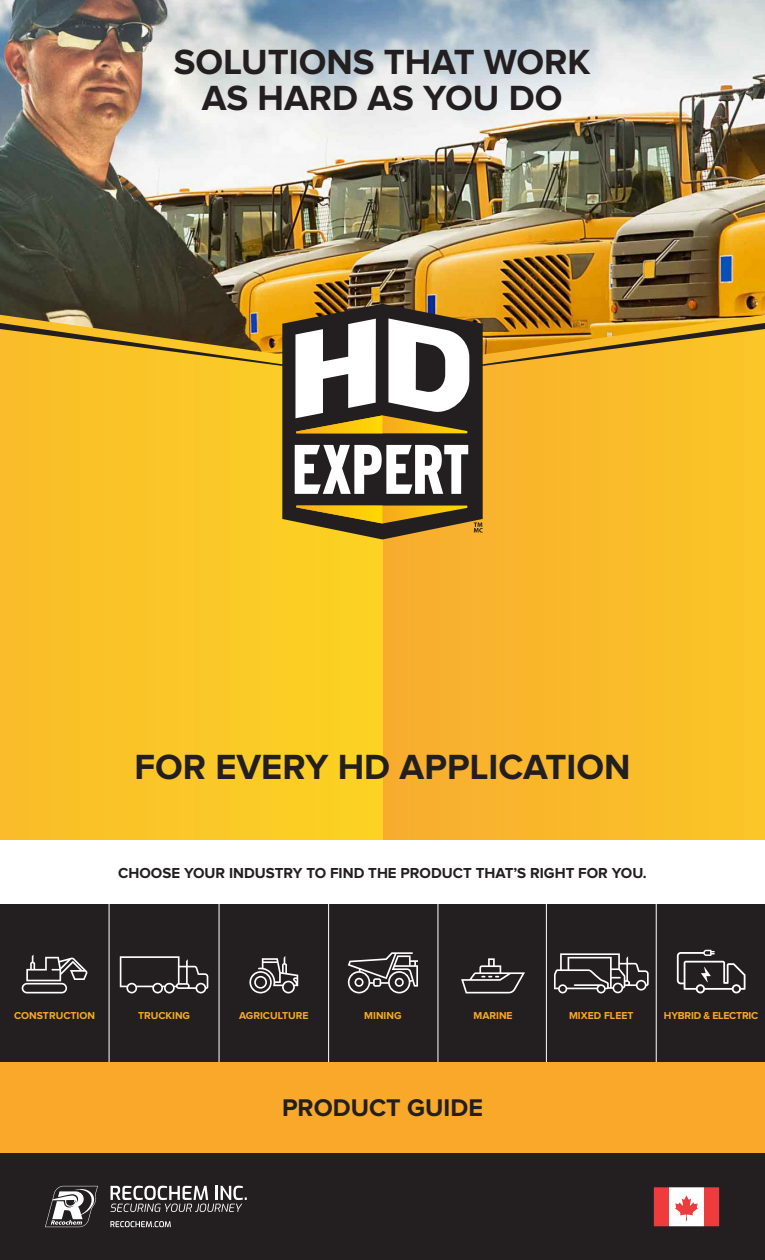
<style>
.page{position:relative;width:765px;height:1260px;background:#fff}
.page>*{position:absolute;margin:0;border:0;box-sizing:border-box;transform-origin:0 0}
.t1{font:700 36.25px "Proxima Nova";color:#231f20}
.t2{font:700 25px "Proxima Nova";color:#231f20}
.t3{font:700 15px "Proxima Nova";color:#231f20}
.t4{font:700 10.38px "Proxima Nova";color:#faa82a}
.t5{font:700 10.38px "Proxima Nova";letter-spacing:-.02em;color:#faa82a}
</style>
<div class="page">
<div style="left:0;top:1062px;width:765px;height:92px;background:#faa82a"></div>
<div style="left:0;top:310px;width:765px;height:535px;background:#faba2a"></div>
<div style="left:0;top:310px;width:383px;height:535px;background:#fac727"></div>
<div style="left:0;top:1154px;width:765px;height:106px;background:#231f20"></div>
<div style="left:0;top:904px;width:765px;height:158px;background:#231f20"></div>
<img style="left:0;top:0;width:765px;height:318px">
<svg style="left:282px;top:304px;width:201px;height:236px;fill:#231f20"></svg>
<svg style="left:295px;top:445px;width:173px;height:49px;background:#a4a2a2"></svg>
<svg style="left:0;top:318px;width:765px;height:115px"></svg>
<svg style="left:296px;top:506px;width:172px;height:18px;background:#977617"></svg>
<svg style="left:474px;top:523px;width:9px;height:10px"></svg>
<div style="left:0;top:840px;width:765px;height:64px;background:#fff"></div>
<svg style="left:22px;top:954px;width:66px;height:39px"></svg>
<svg style="left:120px;top:956px;width:88px;height:37px"></svg>
<svg style="left:249px;top:956px;width:49px;height:37px"></svg>
<svg style="left:461px;top:958px;width:64px;height:35px"></svg>
<svg style="left:348px;top:952px;width:70px;height:41px"></svg>
<svg style="left:554px;top:953px;width:95px;height:40px"></svg>
<hr style="left:109px;top:904px;width:1px;height:158px;background:#fff">
<hr style="left:219px;top:904px;width:1px;height:158px;background:#fff">
<hr style="left:328px;top:904px;width:1px;height:158px;background:#fff">
<hr style="left:438px;top:904px;width:1px;height:158px;background:#fff">
<hr style="left:546px;top:904px;width:1px;height:158px;background:#fff">
<hr style="left:656px;top:904px;width:1px;height:158px;background:#fff">
<svg style="left:677px;top:950px;width:69px;height:43px"></svg>
<svg style="left:110px;top:1186px;width:137px;height:26px"></svg>
<svg style="left:110px;top:1221px;width:61px;height:6px"></svg>
<svg style="left:45px;top:1186px;width:53px;height:41px"></svg>
<svg style="left:655px;top:1189px;width:63px;height:36px;background:#f59294"></svg>
<div style="left:653px;top:1187px;width:67px;height:40px;border:1px solid #231f20"></div>
<p class="t1" style="left:174px;top:45px;width:418px">SOLUTIONS THAT WORK</p>
<p class="t1" style="left:202px;top:81px;width:362px">AS HARD AS YOU DO</p>
<p class="t1" style="left:134px;top:750px;width:498px">FOR EVERY HD APPLICATION</p>
<p class="t3" style="left:118px;top:866px;width:530px">CHOOSE YOUR INDUSTRY TO FIND THE PRODUCT THAT’S RIGHT FOR YOU.</p>
<p class="t4" style="left:14px;top:1010px;width:82px">CONSTRUCTION</p>
<p class="t4" style="left:138px;top:1010px;width:54px">TRUCKING</p>
<p class="t4" style="left:239px;top:1010px;width:71px">AGRICULTURE</p>
<p class="t4" style="left:364px;top:1010px;width:39px">MINING</p>
<p class="t4" style="left:473px;top:1010px;width:41px">MARINE</p>
<p class="t4" style="left:569px;top:1010px;width:66px">MIXED FLEET</p>
<p class="t5" style="left:664px;top:1010px;width:96px">HYBRID &amp; ELECTRIC</p>
<p class="t2" style="left:282px;top:1097px;width:203px">PRODUCT GUIDE</p>
</div>
